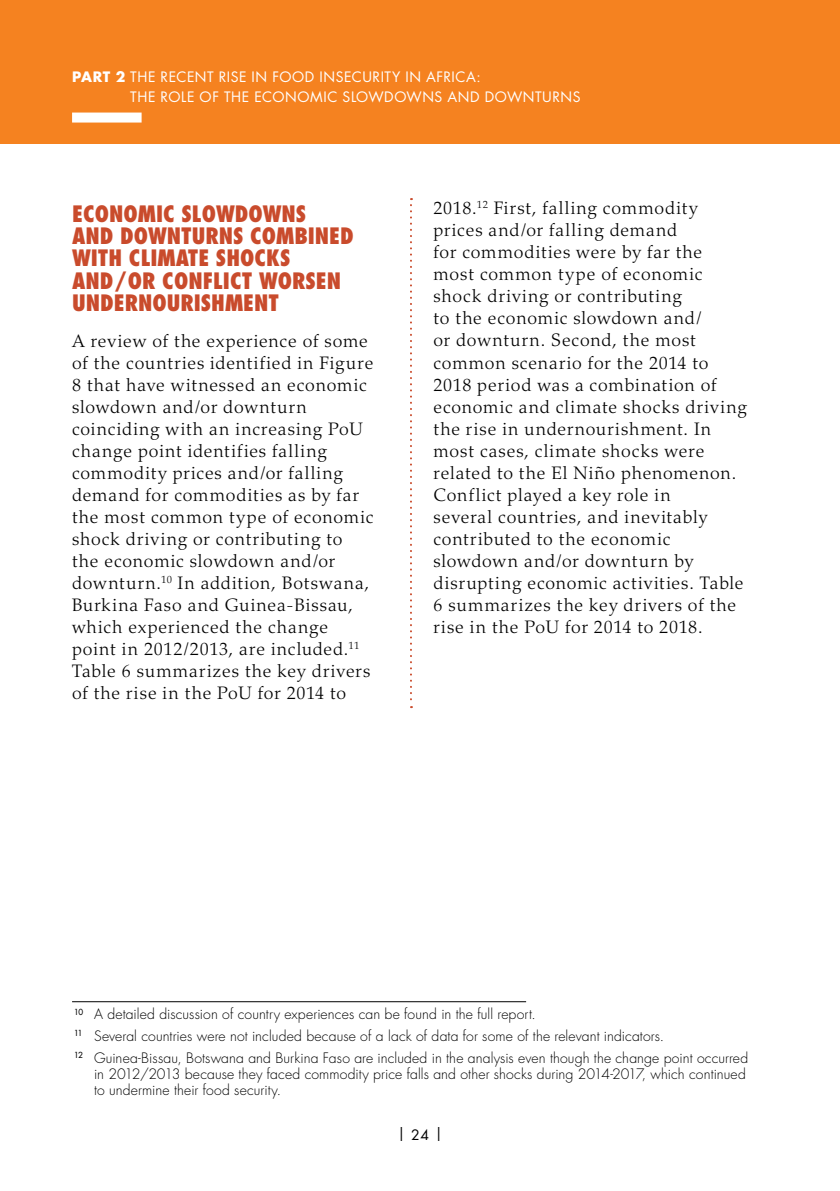
<style>
.page{position:relative;width:840px;height:1191px;background:#fff}
.page>*{position:absolute;margin:0;border:0;box-sizing:border-box;transform-origin:0 0}
.t1{font:800 condensed 22px/22px "Futura Std";color:#c94b2c}
.t2{font:300 18px/22px "Palatino LT Std";letter-spacing:.045em;color:#000}
.t3{font:300 14px/21.6px "Futura Std";letter-spacing:.005em;color:#000}
.t4{font:14px/20px "Futura Std";letter-spacing:.04em;color:#fff}
.t5{font:14px "Futura Std";color:#000}
.s1{font-weight:700}
</style>
<div class="page">
<div style="left:0;top:0;width:839px;height:144px;background:#f58220"></div>
<div style="left:72px;top:113px;width:69px;height:10px;background:#fff"></div>
<svg style="left:410px;top:198px;width:2px;height:510px"></svg>
<hr style="left:72px;top:1001px;width:454px;height:1px;background:#000">
<p class="t4" style="left:130px;top:67px;width:451px;text-indent:-58px"><span class="s1">PART 2</span> THE RECENT RISE IN FOOD INSECURITY IN AFRICA:<br>THE ROLE OF THE ECONOMIC SLOWDOWNS AND DOWNTURNS</p>
<p class="t1" style="left:72px;top:203px;width:283px">ECONOMIC SLOWDOWNS<br>AND DOWNTURNS COMBINED<br>WITH CLIMATE SHOCKS<br>AND/OR CONFLICT WORSEN<br>UNDERNOURISHMENT</p>
<p class="t2" style="left:72px;top:330px;width:303px">A review of the experience of some of the countries identified in Figure<br>8 that have witnessed an economic slowdown and/or downturn coinciding with an increasing PoU change point identifies falling commodity prices and/or falling demand for commodities as by far the most common type of economic shock driving or contributing to<br>the economic slowdown and/or downturn.<sup>10</sup> In addition, Botswana,<br>Burkina Faso and Guinea-Bissau, which experienced the change point in 2012/2013, are included.<sup>11<br></sup>Table 6 summarizes the key drivers of the rise in the PoU for 2014 to</p>
<p class="t2" style="left:433px;top:198px;width:314px">2018.<sup>12</sup> First, falling commodity prices and/or falling demand<br>for commodities were by far the most common type of economic shock driving or contributing<br>to the economic slowdown and/<br>or downturn. Second, the most common scenario for the 2014 to<br>2018 period was a combination of economic and climate shocks driving the rise in undernourishment. In most cases, climate shocks were related to the El Niño phenomenon.<br>Conflict played a key role in<br>several countries, and inevitably contributed to the economic slowdown and/or downturn by disrupting economic activities. Table<br>6 summarizes the key drivers of the rise in the PoU for 2014 to 2018.</p>
<p class="t3" style="left:74px;top:1004px;width:675px"><sup>10</sup> A detailed discussion of country experiences can be found in the full report.<br><sup>11</sup> Several countries were not included because of a lack of data for some of the relevant indicators.<br><sup>12</sup> Guinea-Bissau, Botswana and Burkina Faso are included in the analysis even though the change point occurred</p>
<p class="t3" style="left:94px;top:1066px;width:653px;line-height:16px">in 2012/2013 because they faced commodity price falls and other shocks during 2014-2017, which continued to undermine their food security.</p>
<p class="t5" style="left:397px;top:1124px;width:47px">| 24 |</p>
</div>
